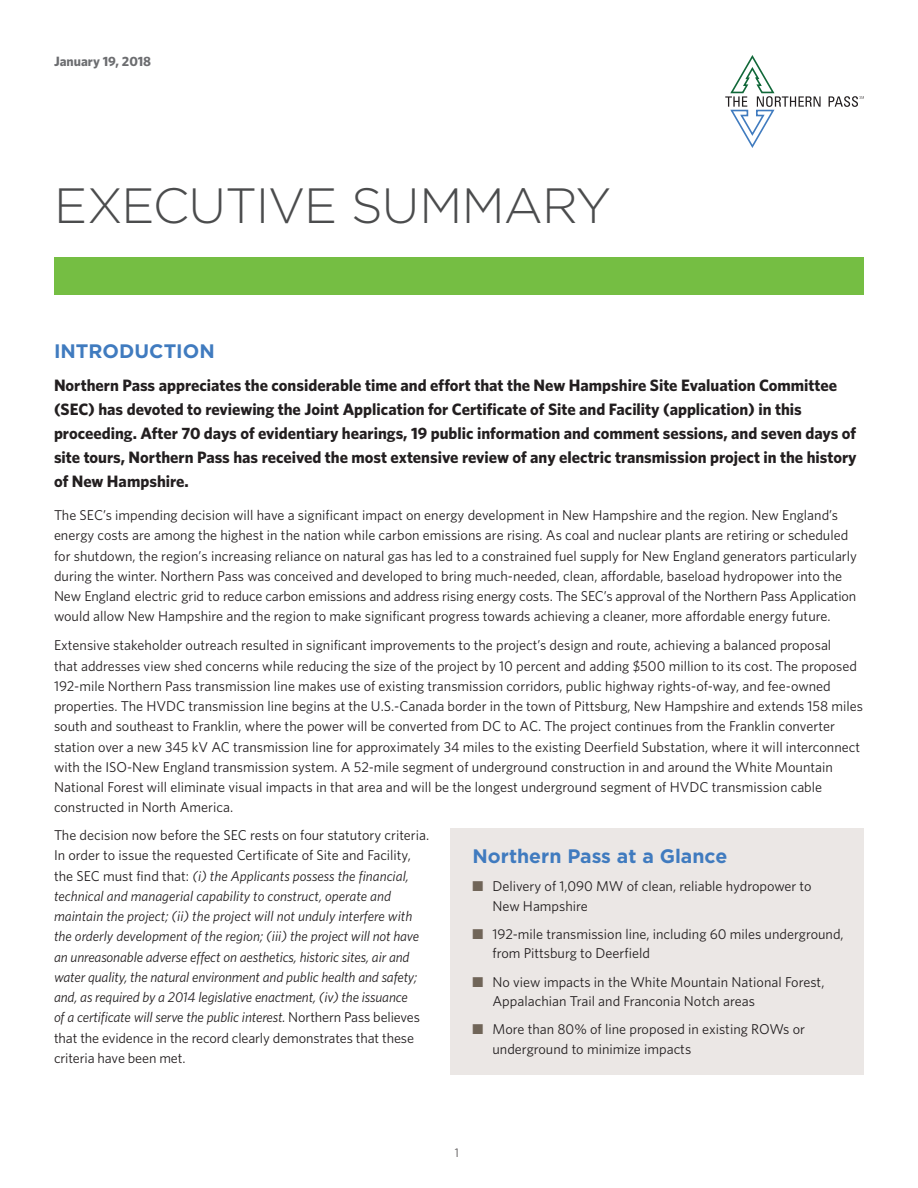
<style>
.page{position:relative;width:918px;height:1188px;background:#fff}
.page>*{position:absolute;margin:0;border:0;box-sizing:border-box;transform-origin:0 0}
.Main_HEADER{font:300 49.5px "Gotham";letter-spacing:-.02em;color:#4b4c4d}
.t1{font:700 19.5px "Gotham";color:#407bbf}
.t2{font:700 16.5px/24px "Whitney";color:#231f20}
.Body{font:14.25px/20.2px "Whitney";color:#231f20}
.t3{font:italic 14.25px/20.2px "Whitney";letter-spacing:-.01em;color:#231f20}
.t4{font:700 13.5px "Whitney";color:#6c6d70}
.t5{font:300 12px "Gotham";color:#231f20}
.s1{font-style:normal}
.s2{color:#706558}
</style>
<div class="page">
<div style="left:450px;top:829px;width:414px;height:246px;background:#ebe7e5"></div>
<div style="left:54px;top:257px;width:810px;height:38px;background:#75be43"></div>
<svg style="left:725px;top:55px;width:96px;height:93px"></svg>
<svg style="left:829px;top:96px;width:35px;height:11px"></svg>
<p class="t4" style="left:54px;top:52px;width:99px">January 19, 2018</p>
<p class="Main_HEADER" style="left:54px;top:176px;width:559px">EXECUTIVE SUMMARY</p>
<h1 class="t1" style="left:54px;top:340px;width:162px">INTRODUCTION</h1>
<h1 class="t2" style="left:54px;top:373px;width:804px">Northern Pass appreciates the considerable time and effort that the New Hampshire Site Evaluation Committee (SEC) has devoted to reviewing the Joint Application for Certificate of Site and Facility (application) in this proceeding. After 70 days of evidentiary hearings, 19 public information and comment sessions, and seven days of site tours, Northern Pass has received the most extensive review of any electric transmission project in the history of New Hampshire.</h1>
<h1 class="Body" style="left:54px;top:505px;width:805px">The SEC’s impending decision will have a significant impact on energy development in New Hampshire and the region. New England’s energy costs are among the highest in the nation while carbon emissions are rising. As coal and nuclear plants are retiring or scheduled for shutdown, the region’s increasing reliance on natural gas has led to a constrained fuel supply for New England generators particularly during the winter. Northern Pass was conceived and developed to bring much-needed, clean, affordable, baseload hydropower into the New England electric grid to reduce carbon emissions and address rising energy costs. The SEC’s approval of the Northern Pass Application would allow New Hampshire and the region to make significant progress towards achieving a cleaner, more affordable energy future.</h1>
<h1 class="Body" style="left:54px;top:635px;width:811px">Extensive stakeholder outreach resulted in significant improvements to the project’s design and route, achieving a balanced proposal<br>that addresses view shed concerns while reducing the size of the project by 10 percent and adding $500 million to its cost. The proposed 192-mile Northern Pass transmission line makes use of existing transmission corridors, public highway rights-of-way, and fee-owned properties. The HVDC transmission line begins at the U.S.-Canada border in the town of Pittsburg, New Hampshire and extends 158 miles south and southeast to Franklin, where the power will be converted from DC to AC. The project continues from the Franklin converter station over a new 345 kV AC transmission line for approximately 34 miles to the existing Deerfield Substation, where it will interconnect with the ISO-New England transmission system. A 52-mile segment of underground construction in and around the White Mountain National Forest will eliminate visual impacts in that area and will be the longest underground segment of HVDC transmission cable constructed in North America.</h1>
<h1 class="t3" style="left:54px;top:825px;width:377px"><span class="s1">The decision now before the SEC rests on four statutory criteria.<br>In order to issue the requested Certificate of Site and Facility, the SEC must find that:</span> (i) the Applicants possess the financial, technical and managerial capability to construct, operate and maintain the project; (ii) the project will not unduly interfere with the orderly development of the region; (iii) the project will not have an unreasonable adverse effect on aesthetics, historic sites, air and water quality, the natural environment and public health and safety; and, as required by a 2014 legislative enactment, (iv) the issuance<br>of a certificate will serve the public interest. <span class="s1">Northern Pass believes that the evidence in the record clearly demonstrates that these criteria have been met.</span></h1>
<p class="t1" style="left:472px;top:844px;width:256px">Northern Pass at a Glance</p>
<p class="Body" style="left:492px;top:876px;width:321px;line-height:19.5px;text-indent:-20px"><span class="s2">■</span> Delivery of 1,090 MW of clean, reliable hydropower to<br>New Hampshire</p>
<p class="Body" style="left:492px;top:924px;width:353px;line-height:19.5px;text-indent:-20px"><span class="s2">■</span> 192-mile transmission line, including 60 miles underground, from Pittsburg to Deerfield</p>
<p class="Body" style="left:492px;top:971px;width:333px;line-height:19.5px;text-indent:-20px"><span class="s2">■</span> No view impacts in the White Mountain National Forest,<br>Appalachian Trail and Franconia Notch areas</p>
<p class="Body" style="left:492px;top:1019px;width:314px;line-height:19.5px;text-indent:-20px"><span class="s2">■</span> More than 80% of line proposed in existing ROWs or underground to minimize impacts</p>
<p class="t5" style="left:455px;top:1146px;width:6px">1</p>
</div>
